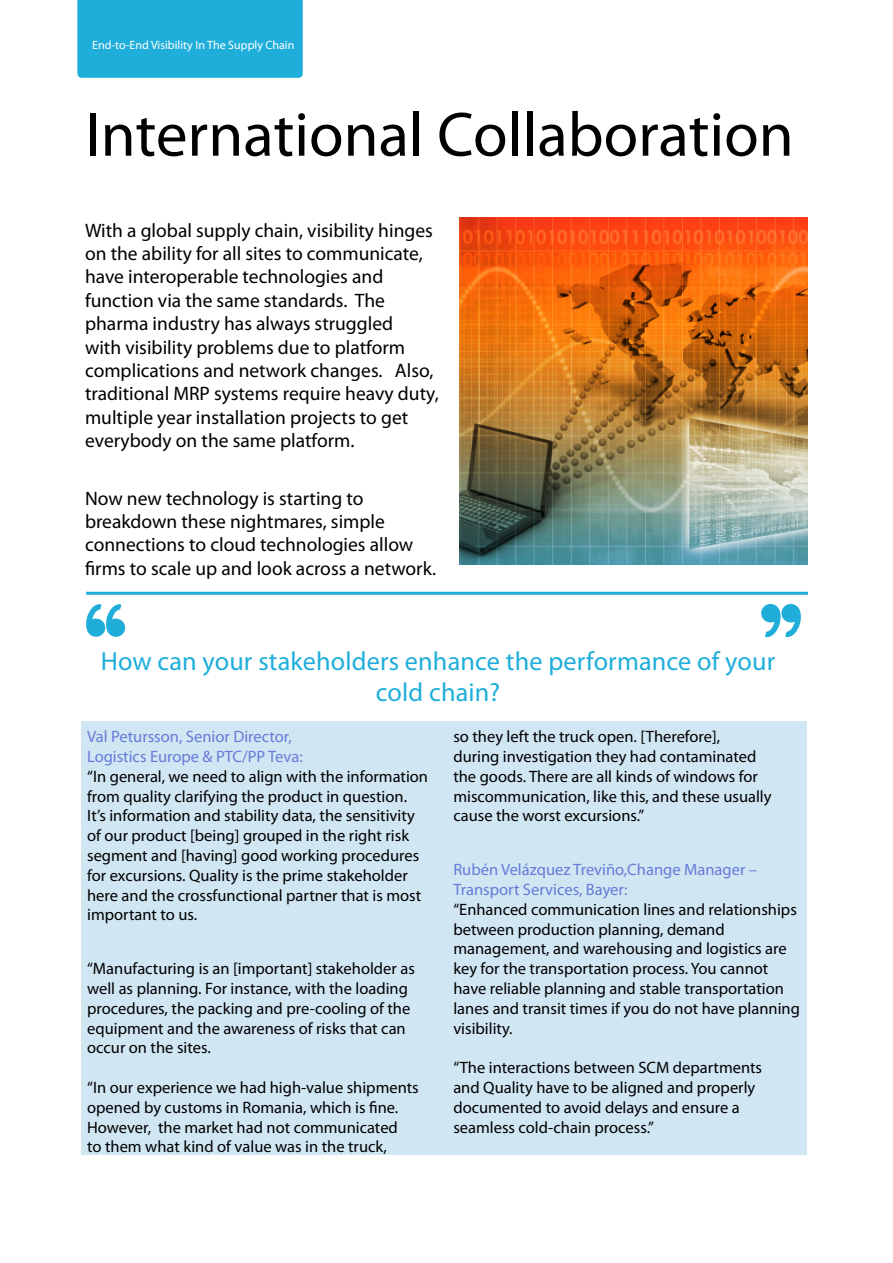
<style>
.page{position:relative;width:893px;height:1263px;background:#fff}
.page>*{position:absolute;margin:0;border:0;box-sizing:border-box;transform-origin:0 0}
.t1{font:63px "Myriad Pro";color:#000}
.t2{font:26.25px/31.5px "Myriad Pro";letter-spacing:.005em;color:#1faeda;text-align:center}
.t3{font:19.5px/23.4px "Myriad Pro";color:#000}
.t4{font:16.5px/19.8px "Myriad Pro";color:#000}
.t5{font:16.5px/19.8px "Myriad Pro";color:#667bd8}
.t6{font:12px "Myriad Pro";color:#fff}
</style>
<div class="page">
<div style="left:82px;top:721px;width:725px;height:434px;background:#d0e6f3"></div>
<hr style="left:86px;top:592px;width:722px;height:3px;background:#1faeda">
<div style="left:77px;top:0;width:226px;height:78px;background:#1faeda"></div>
<svg style="left:86px;top:604px;width:39px;height:33px"></svg>
<svg style="left:761px;top:604px;width:40px;height:33px"></svg>
<img style="left:459px;top:218px;width:349px;height:347px">
<p class="t6" style="left:92px;top:37px;width:204px">End-to-End Visibility In The Supply Chain</p>
<h1 class="t1" style="left:85px;top:96px;width:710px">International Collaboration</h1>
<p class="t3" style="left:85px;top:218px;width:355px">With a global supply chain, visibility hinges on the ability for all sites to communicate, have interoperable technologies and function via the same standards. The pharma industry has always struggled<br>with visibility problems due to platform complications and network changes. Also, traditional MRP systems require heavy duty, multiple year installation projects to get everybody on the same platform.</p>
<p class="t3" style="left:85px;top:486px;width:353px">Now new technology is starting to breakdown these nightmares, simple connections to cloud technologies allow firms to scale up and look across a network.</p>
<h2 class="t2" style="left:101px;top:644px;width:676px">How can your stakeholders enhance the performance of your cold chain?</h2>
<p class="t5" style="left:87px;top:726px;width:217px">Val Petursson, Senior Director,<br>Logistics Europe &amp; PTC/PP Teva:</p>
<p class="t4" style="left:87px;top:766px;width:342px">“In general, we need to align with the information from quality clarifying the product in question.<br>It’s information and stability data, the sensitivity of our product [being] grouped in the right risk segment and [having] good working procedures for excursions. Quality is the prime stakeholder here and the crossfunctional partner that is most important to us.</p>
<p class="t4" style="left:87px;top:958px;width:329px">“Manufacturing is an [important] stakeholder as well as planning. For instance, with the loading procedures, the packing and pre-cooling of the equipment and the awareness of risks that can occur on the sites.</p>
<p class="t4" style="left:87px;top:1077px;width:333px">“In our experience we had high-value shipments opened by customs in Romania, which is fine.<br>However, the market had not communicated<br>to them what kind of value was in the truck,</p>
<p class="t4" style="left:453px;top:726px;width:320px">so they left the truck open. [Therefore],<br>during investigation they had contaminated the goods. There are all kinds of windows for miscommunication, like this, and these usually cause the worst excursions.”</p>
<p class="t5" style="left:453px;top:859px;width:305px">Rubén Velázquez Treviño,Change Manager –<br>Transport Services, Bayer:</p>
<p class="t4" style="left:453px;top:899px;width:348px">“Enhanced communication lines and relationships between production planning, demand management, and warehousing and logistics are key for the transportation process. You cannot have reliable planning and stable transportation lanes and transit times if you do not have planning visibility.</p>
<p class="t4" style="left:453px;top:1057px;width:310px">“The interactions between SCM departments and Quality have to be aligned and properly documented to avoid delays and ensure a seamless cold-chain process.”</p>
</div>
